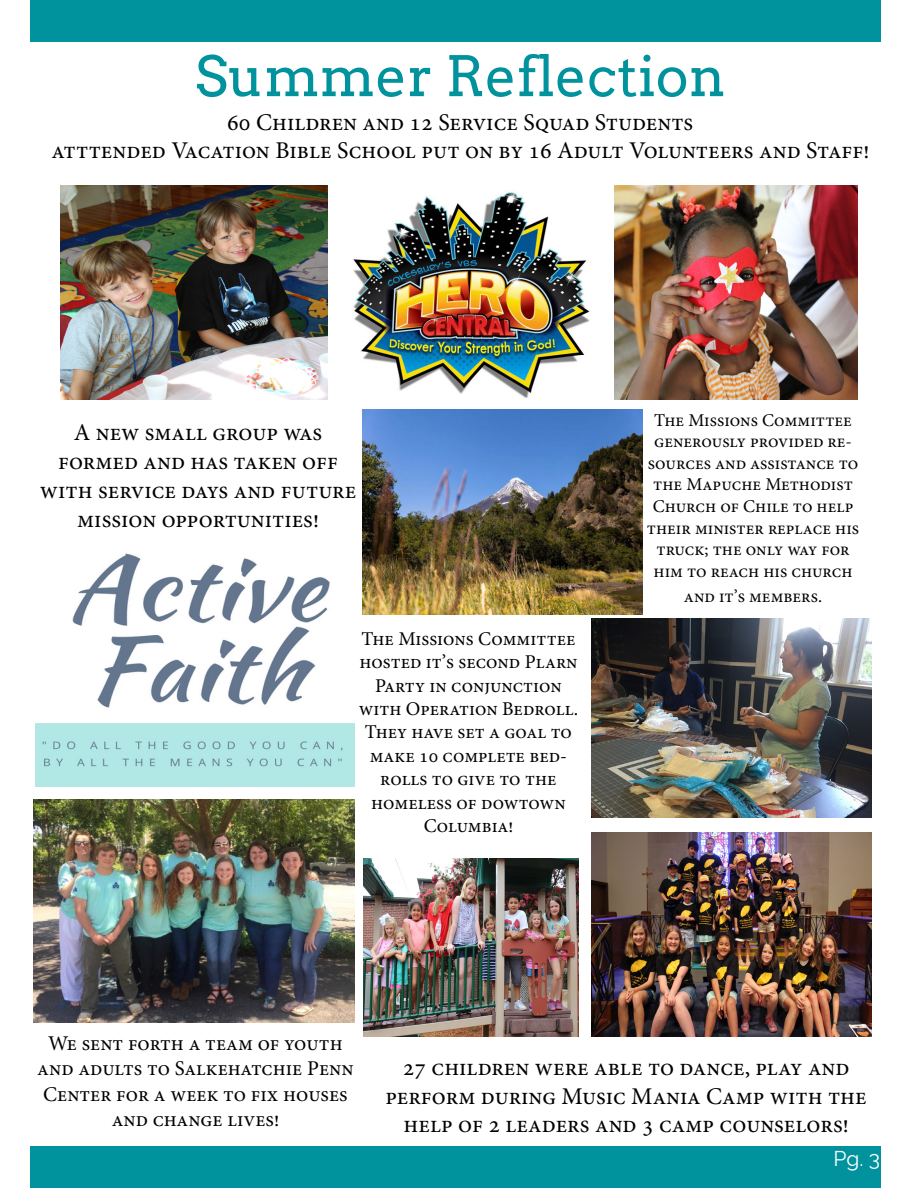
<style>
.page{position:relative;width:918px;height:1188px;background:#fff}
.page>*{position:absolute;margin:0;border:0;box-sizing:border-box;transform-origin:0 0}
.t1{font:55.5px "Arvo";color:#00939d}
.t2{font:24px/28.8px "Minion Pro";color:#000;text-align:center}
.t3{font:21px/25.2px "Minion Pro";color:#000;text-align:center}
.t4{font:21px "Raleway";color:#fff}
.t5{font:19.5px/23.4px "Minion Pro";color:#000;text-align:center}
.t6{font:18px/21.6px "Minion Pro";color:#000;text-align:center}
</style>
<div class="page">
<div style="left:30px;top:0;width:850px;height:42px;background:#00939d"></div>
<div style="left:30px;top:1146px;width:850px;height:42px;background:#00939d"></div>
<img style="left:615px;top:186px;width:243px;height:214px">
<img style="left:60px;top:186px;width:268px;height:214px">
<img style="left:353px;top:192px;width:237px;height:206px">
<img style="left:34px;top:799px;width:320px;height:224px">
<img style="left:592px;top:832px;width:279px;height:204px">
<img style="left:364px;top:859px;width:215px;height:178px">
<img style="left:35px;top:553px;width:319px;height:234px">
<img style="left:362px;top:409px;width:280px;height:205px">
<img style="left:592px;top:619px;width:279px;height:199px">
<h1 class="t1" style="left:195px;top:43px;width:532px">Summer Reflection</h1>
<p class="t2" style="left:51px;top:108px;width:819px">60 Children and 12 Service Squad Students<br>atttended Vacation Bible School put on by 16 Adult Volunteers and Staff!</p>
<p class="t2" style="left:40px;top:418px;width:318px">A new small group was formed and has taken off with service days and future mission opportunities!</p>
<p class="t6" style="left:647px;top:409px;width:214px">The Missions Committee generously provided re&shy;sources and assistance to the Mapuche Methodist<br>Church of Chile to help their minister replace his truck; the only way for him to reach his church</p>
<p class="t6" style="left:684px;top:586px;width:140px">and it’s members.</p>
<p class="t5" style="left:359px;top:627px;width:221px">The Missions Committee hosted it’s second Plarn<br>Party in conjunction with Operation Bedroll.<br>They have set a goal to make 10 complete bed&shy;rolls to give to the homeless of dowtown<br>Columbia!</p>
<p class="t3" style="left:37px;top:1031px;width:318px">We sent forth a team of youth and adults to Salkehatchie Penn<br>Center for a week to fix houses and change lives!</p>
<p class="t2" style="left:386px;top:1053px;width:483px">27 children were able to dance, play and perform during Music Mania Camp with the help of 2 leaders and 3 camp counselors!</p>
<p class="t4" style="left:833px;top:1146px;width:48px">Pg. 3</p>
</div>
